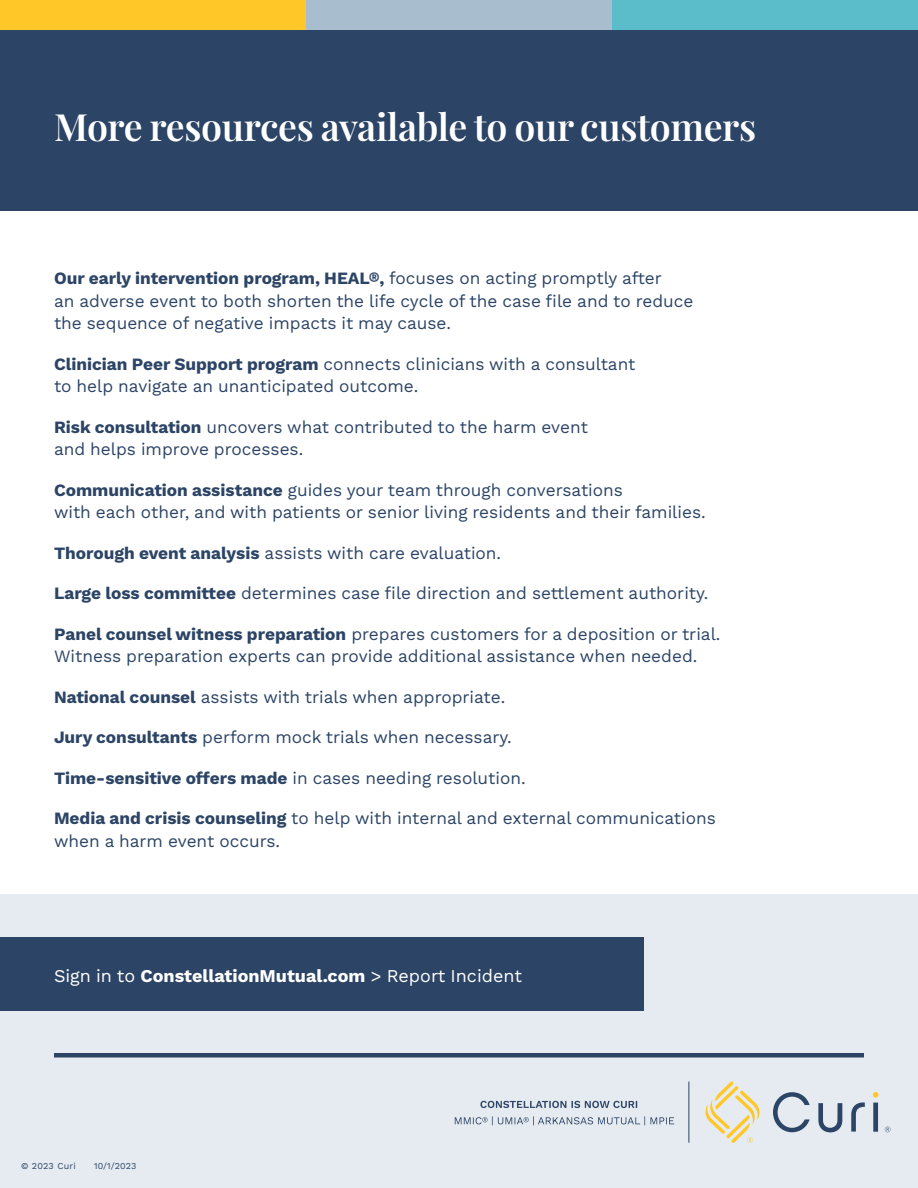
<style>
.page{position:relative;width:918px;height:1188px;background:#fff}
.page>*{position:absolute;margin:0;border:0;box-sizing:border-box;transform-origin:0 0}
.t1{font:600 37.5px "Playfair Display";letter-spacing:-.01em;color:#fff}
.t2{font:18px "Work Sans";color:#fff}
.t3{font:17.25px/22.5px "Work Sans";color:#2c4465}
.t4{font:9px "Work Sans";letter-spacing:.025em;color:#2c4465}
.s1{font-weight:700}
</style>
<div class="page">
<div style="left:0;top:894px;width:918px;height:294px;background:#e5ebf0"></div>
<div style="left:54px;top:1053px;width:810px;height:5px;background:#2c4465"></div>
<div style="left:0;top:0;width:306px;height:30px;background:#ffc828"></div>
<div style="left:306px;top:0;width:612px;height:30px;background:#a8bdce"></div>
<div style="left:612px;top:0;width:306px;height:30px;background:#5cbdca"></div>
<svg style="left:455px;top:1116px;width:219px;height:9px"></svg>
<hr style="left:688px;top:1082px;width:1px;height:61px;background:#2c4465">
<svg style="left:480px;top:1101px;width:157px;height:7px"></svg>
<svg style="left:773px;top:1092px;width:37px;height:40px"></svg>
<svg style="left:818px;top:1103px;width:24px;height:29px"></svg>
<svg style="left:851px;top:1102px;width:14px;height:30px"></svg>
<svg style="left:885px;top:1127px;width:5px;height:5px"></svg>
<svg style="left:873px;top:1092px;width:5px;height:40px"></svg>
<svg style="left:706px;top:1082px;width:54px;height:61px"></svg>
<div style="left:0;top:30px;width:918px;height:181px;background:#2c4465"></div>
<div style="left:0;top:937px;width:644px;height:74px;background:#2c4465"></div>
<h1 class="t1" style="left:54px;top:97px;width:704px">More resources available to our customers</h1>
<p class="t3" style="left:54px;top:266px;width:641px"><span class="s1">Our early intervention program, HEAL®,</span> focuses on acting promptly after<br>an adverse event to both shorten the life cycle of the case file and to reduce the sequence of negative impacts it may cause.</p>
<p class="t3" style="left:54px;top:352px;width:583px"><span class="s1">Clinician Peer Support program</span> connects clinicians with a consultant to help navigate an unanticipated outcome.</p>
<p class="t3" style="left:54px;top:415px;width:536px"><span class="s1">Risk consultation</span> uncovers what contributed to the harm event and helps improve processes.</p>
<p class="t3" style="left:54px;top:478px;width:653px"><span class="s1">Communication assistance</span> guides your team through conversations<br>with each other, and with patients or senior living residents and their families.</p>
<p class="t3" style="left:54px;top:541px;width:449px"><span class="s1">Thorough event analysis</span> assists with care evaluation.</p>
<p class="t3" style="left:54px;top:581px;width:656px"><span class="s1">Large loss committee</span> determines case file direction and settlement authority.</p>
<p class="t3" style="left:54px;top:622px;width:668px"><span class="s1">Panel counsel witness preparation</span> prepares customers for a deposition or trial.<br>Witness preparation experts can provide additional assistance when needed.</p>
<p class="t3" style="left:54px;top:685px;width:453px"><span class="s1">National counsel</span> assists with trials when appropriate.</p>
<p class="t3" style="left:54px;top:725px;width:459px"><span class="s1">Jury consultants</span> perform mock trials when necessary.</p>
<p class="t3" style="left:54px;top:766px;width:473px"><span class="s1">Time-sensitive offers made</span> in cases needing resolution.</p>
<p class="t3" style="left:54px;top:806px;width:663px"><span class="s1">Media and crisis counseling</span> to help with internal and external communications when a harm event occurs.</p>
<p class="t2" style="left:54px;top:962px;width:470px">Sign in to <span class="s1">ConstellationMutual.com</span> &gt; Report Incident</p>
<p class="t4" style="left:21px;top:1159px;width:56px">© 2023 Curi</p>
<p class="t4" style="left:94px;top:1159px;width:44px">10/1/2023</p>
</div>
